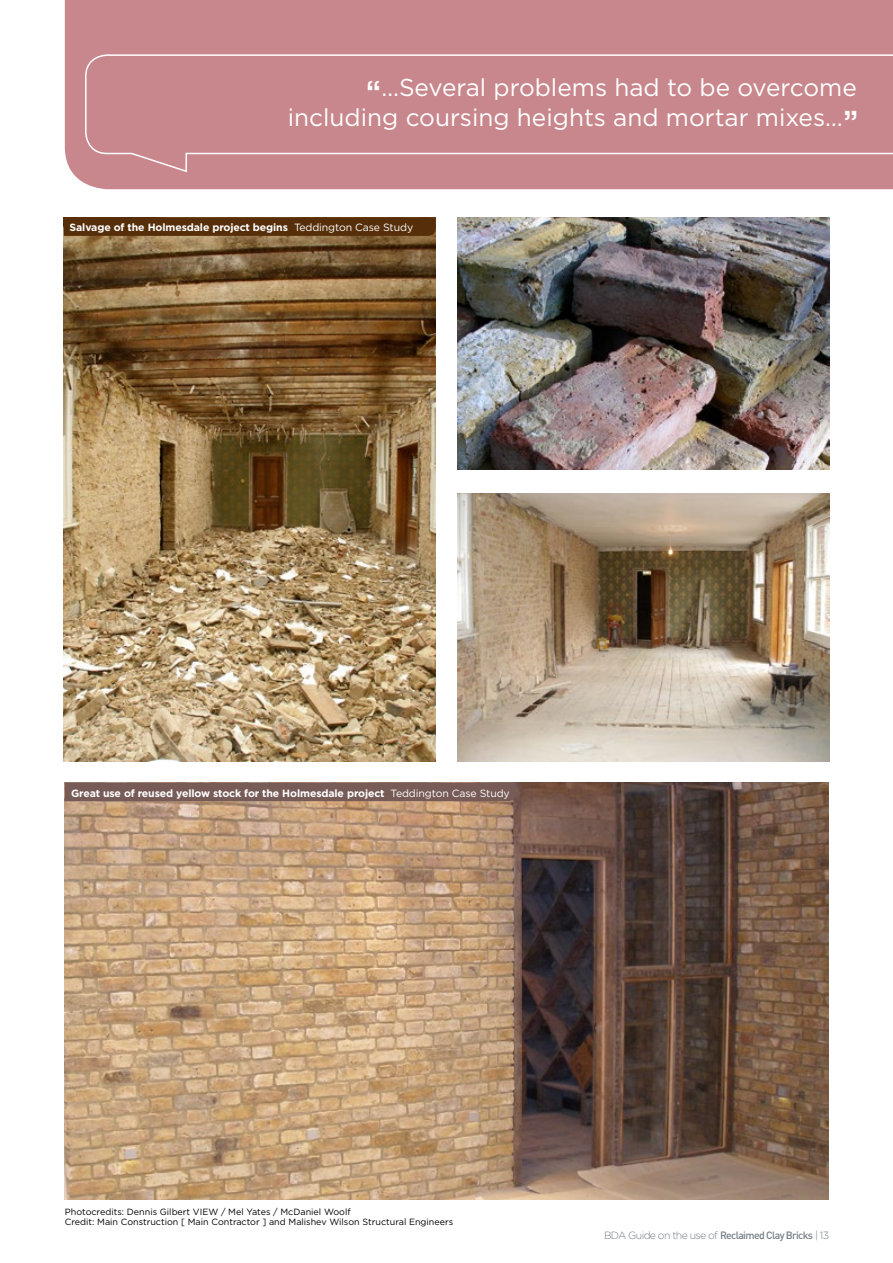
<style>
.page{position:relative;width:893px;height:1263px;background:#fff}
.page>*{position:absolute;margin:0;border:0;box-sizing:border-box;transform-origin:0 0}
.t1{font:24.3px/30px "Gotham";color:#fff;text-align:right}
.t2{font:700 10.5px "Gotham";letter-spacing:-.01em;color:#fff}
.t3{font:300 10.5px "Gotham";letter-spacing:-.06em;color:#737c85}
.t4{font:9px/10.5px "Gotham";color:#000}
.s1{font-family:"Rockwell";font-weight:700;font-size:27px}
.s2{font-weight:400}
.s3{font-family:"DIN";font-weight:500}
</style>
<div class="page">
<div style="left:65px;top:0;width:828px;height:189px;background:#c8878d"></div>
<div style="left:84px;top:54px;width:809px;height:119px;background:#c8878d"></div>
<img style="left:457px;top:217px;width:372px;height:253px">
<img style="left:64px;top:236px;width:372px;height:525px">
<img style="left:457px;top:493px;width:372px;height:268px">
<img style="left:65px;top:782px;width:763px;height:417px">
<div style="left:65px;top:782px;width:451px;height:19px;background:#775b57"></div>
<div style="left:64px;top:217px;width:372px;height:19px;background:#562e0a"></div>
<h1 class="t1" style="left:288px;top:72px;width:573px"><span class="s1">“</span>…Several problems had to be overcome including coursing heights and mortar mixes…<span class="s1">”</span></h1>
<p class="t2" style="left:70px;top:221px;width:345px">Salvage of the Holmesdale project begins <span class="s2">Teddington Case Study</span></p>
<p class="t2" style="left:71px;top:786px;width:440px">Great use of reused yellow stock for the Holmesdale project <span class="s2">Teddington Case Study</span></p>
<p class="t4" style="left:65px;top:1206px;width:390px">Photocredits: Dennis Gilbert VIEW / Mel Yates / McDaniel Woolf<br>Credit: Main Construction [ Main Contractor ] and Malishev Wilson Structural Engineers</p>
<p class="t3" style="left:604px;top:1228px;width:227px">BDA Guide on the use of <span class="s3">Reclaimed Clay Bricks</span> | 13</p>
</div>
